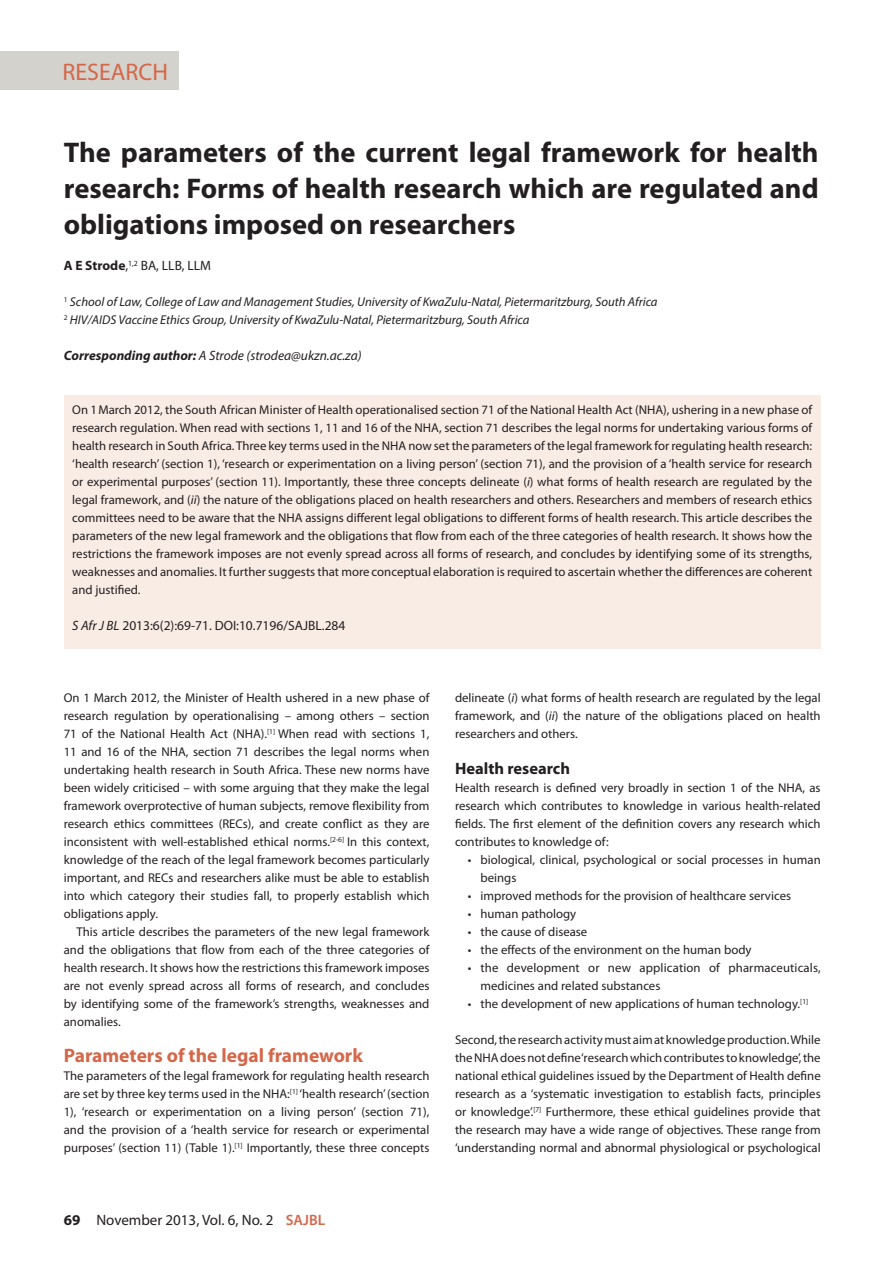
<style>
.page{position:relative;width:893px;height:1263px;background:#fff}
.page>*{position:absolute;margin:0;border:0;box-sizing:border-box;transform-origin:0 0}
.A_HEAD{font:700 28.5px/36px "Myriad Pro";color:#231f20;text-align:justify}
.t1{font:24px "Myriad Pro";color:#d56749}
.B_HEAD{font:700 19.5px "Myriad Pro";color:#d56749}
.C_HEAD{font:700 16.5px "Myriad Pro";color:#231f20}
.t2{font:15px "Myriad Pro";color:#231f20}
.CORRESPONDING_AUTHOR{font:italic 13.5px "Myriad Pro";color:#231f20}
.S_AFR_J_B_L{font:13.5px "Myriad Pro";color:#231f20}
.AUTHORS_NAME{font:13.5px "Myriad Pro";color:#231f20}
.BODY_COPY{font:12.75px/18px "Myriad Pro";color:#231f20;text-align:justify}
.ABSTRACT_BOX_TEXT{font:12.75px/18px "Myriad Pro";color:#231f20}
.BODY_TEXT_INDENT{font:12.75px/18px "Myriad Pro";color:#231f20;text-align:justify}
.AUTHORS_DETAILS{font:italic 12.75px "Myriad Pro";color:#231f20}
.s1{font-weight:700}
.s2{font-style:italic}
.s3{font-weight:600;color:#d56749}
</style>
<div class="page">
<div style="left:64px;top:395px;width:757px;height:253px;background:#f9ece4"></div>
<div style="left:0;top:51px;width:179px;height:39px;background:#d4d2cd"></div>
<p class="t1" style="left:63px;top:58px;width:107px">RESEARCH</p>
<p class="A_HEAD" style="left:64px;top:135px;width:756px">The parameters of the current legal framework for health research: Forms of health research which are regulated and obligations imposed on researchers</p>
<p class="AUTHORS_NAME" style="left:64px;top:258px;width:149px"><span class="s1">A E Strode</span>,<sup>1,2</sup> BA, LLB, LLM</p>
<p class="AUTHORS_DETAILS" style="left:64px;top:294px;width:595px"><sup>1</sup> School of Law, College of Law and Management Studies, University of KwaZulu-Natal, Pietermaritzburg, South Africa</p>
<p class="AUTHORS_DETAILS" style="left:64px;top:312px;width:467px"><sup>2</sup> HIV/AIDS Vaccine Ethics Group, University of KwaZulu-Natal, Pietermaritzburg, South Africa</p>
<p class="CORRESPONDING_AUTHOR" style="left:64px;top:347px;width:299px"><span class="s1">Corresponding author:</span> A Strode (strodea@ukzn.ac.za)</p>
<p class="ABSTRACT_BOX_TEXT" style="left:72px;top:401px;width:741px;text-align:justify">On 1March 2012, the South African Minister of Health operationalised section 71 of the National Health Act (NHA), ushering in a new phase of research regulation. When read with sections 1, 11 and 16 of the NHA, section 71 describes the legal norms for undertaking various forms of health research in South Africa. Three key terms used in the NHA now set the parameters of the legal framework for regulating health research: ‘health research’ (section 1), ‘research or experimentation on a living person’ (section 71), and the provision of a ‘health service for research or experimental purposes’ (section 11). Importantly, these three concepts delineate (<span class="s2">i</span>) what forms of health research are regulated by the legal framework, and (<span class="s2">ii</span>) the nature of the obligations placed on health researchers and others. Researchers and members of research ethics committees need to be aware that the NHA assigns different legal obligations to different forms of health research. This article describes the parameters of the new legal framework and the obligations that flow from each of the three categories of health research. It shows how the restrictions the framework imposes are not evenly spread across all forms of research, and concludes by identifying some of its strengths, weaknesses and anomalies. It further suggests that more conceptual elaboration is required to ascertain whether the differences are coherent and justified.</p>
<p class="S_AFR_J_B_L" style="left:72px;top:618px;width:275px"><span class="s2">S Afr J BL</span> 2013:6(2):69-71. DOI:10.7196/SAJBL.284</p>
<p class="BODY_COPY" style="left:64px;top:689px;width:367px">On 1 March 2012, the Minister of Health ushered in a new phase of research regulation by operationalising – among others – section 71 of the National Health Act (NHA).<sup>[1]</sup> When read with sections 1, 11 and 16 of the NHA, section 71 describes the legal norms when undertaking health research in South Africa. These new norms have been widely criticised – with some arguing that they make the legal framework overprotective of human subjects, remove flexibility from research ethics committees (RECs), and create conflict as they are inconsistent with well-established ethical norms.<sup>[2-6]</sup> In this context, knowledge of the reach of the legal framework becomes particularly important, and RECs and researchers alike must be able to establish into which category their studies fall, to properly establish which obligations apply.</p>
<p class="BODY_TEXT_INDENT" style="left:64px;top:923px;width:367px;text-indent:13px">This article describes the parameters of the new legal framework and the obligations that flow from each of the three categories of health research. It shows how the restrictions this framework imposes are not evenly spread across all forms of research, and concludes by identifying some of the framework’s strengths, weaknesses and anomalies.</p>
<p class="B_HEAD" style="left:64px;top:1045px;width:301px">Parameters of the legal framework</p>
<p class="BODY_COPY" style="left:64px;top:1067px;width:367px">The parameters of the legal framework for regulating health research are set by three key terms used in the NHA:<sup>[1]</sup> ‘health research’ (section 1), ‘research or experimentation on a living person’ (section 71), and the provision of a ‘health service for research or experimental purposes’ (section 11) (Table 1).<sup>[1]</sup> Importantly, these three concepts</p>
<p class="t2" style="left:64px;top:1212px;width:263px"><span class="s1">69</span> November 2013, Vol. 6, No. 2 <span class="s3">SAJBL</span></p>
<p class="BODY_COPY" style="left:455px;top:689px;width:367px">delineate (<span class="s2">i</span>) what forms of health research are regulated by the legal framework, and (<span class="s2">ii</span>) the nature of the obligations placed on health researchers and others.</p>
<p class="C_HEAD" style="left:455px;top:759px;width:117px">Health research</p>
<p class="BODY_COPY" style="left:455px;top:779px;width:367px">Health research is defined very broadly in section 1 of the NHA, as research which contributes to knowledge in various health-related fields. The first element of the definition covers any research which contributes to knowledge of:</p>
<p class="ABSTRACT_BOX_TEXT" style="left:480px;top:851px;width:342px;text-indent:-13px">• biological, clinical, psychological or social processes in human beings</p>
<p class="ABSTRACT_BOX_TEXT" style="left:468px;top:887px;width:325px">• improved methods for the provision of healthcare services</p>
<p class="ABSTRACT_BOX_TEXT" style="left:468px;top:905px;width:110px">• human pathology</p>
<p class="ABSTRACT_BOX_TEXT" style="left:468px;top:923px;width:121px">• the cause of disease</p>
<p class="ABSTRACT_BOX_TEXT" style="left:468px;top:941px;width:285px">• the effects of the environment on the human body</p>
<p class="ABSTRACT_BOX_TEXT" style="left:480px;top:959px;width:342px;text-indent:-13px">• the development or new application of pharmaceuticals, medicines and related substances</p>
<p class="ABSTRACT_BOX_TEXT" style="left:468px;top:995px;width:342px">• the development of new applications of human technology.<sup>[1]</sup></p>
<p class="BODY_COPY" style="left:455px;top:1031px;width:367px">Second, the research activity must aim at knowledge production. While the NHA does not define ‘research which contributes to knowledge’, the national ethical guidelines issued by the Department of Health define research as a ‘systematic investigation to establish facts, principles or knowledge’.<sup>[7]</sup> Furthermore, these ethical guidelines provide that the research may have a wide range of objectives. These range from ‘understanding normal and abnormal physiological or psychological</p>
</div>
